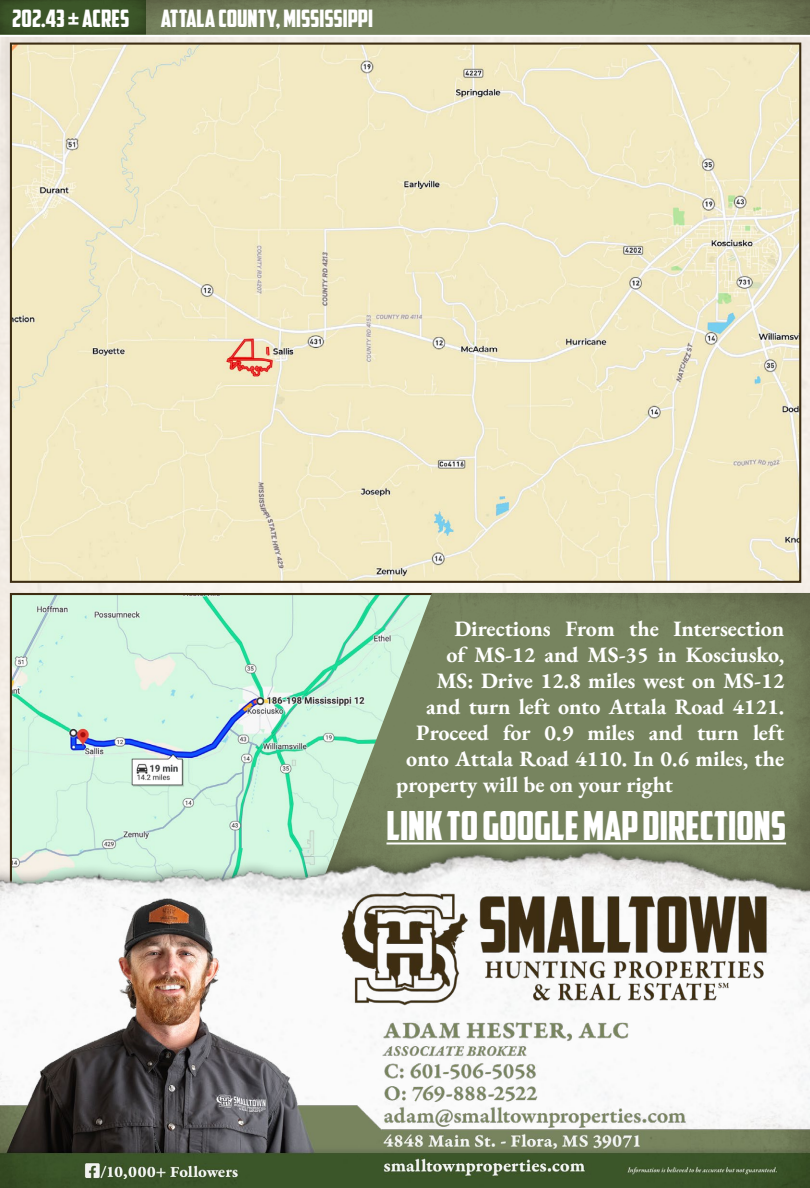
<style>
.page{position:relative;width:810px;height:1188px;background:#fff}
.page>*{position:absolute;margin:0;border:0;box-sizing:border-box;transform-origin:0 0}
.t1{font:40px "American Captain";color:#fff}
.t2{font:24px "American Captain";color:#fff}
.t3{font:22px "EB Garamond";color:#fff}
</style>
<div class="page">
<img style="left:0;top:37px;width:810px;height:764px">
<img style="left:145px;top:0;width:665px;height:35px">
<div style="left:0;top:0;width:145px;height:35px;background:#3c5629"></div>
<img style="left:13px;top:46px;width:785px;height:534px">
<img style="left:13px;top:596px;width:305px;height:205px">
<img style="left:318px;top:593px;width:492px;height:208px">
<img style="left:0;top:801px;width:810px;height:77px">
<img style="left:0;top:878px;width:810px;height:310px">
<p class="t2" style="left:12px;top:4px;width:119px">202.43 ± ACRES</p>
<p class="t2" style="left:161px;top:4px;width:214px">ATTALA COUNTY, MISSISSIPPI</p>
<p class="t3" style="left:454px;top:615px;width:332px">Directions From the Intersection</p>
<p class="t3" style="left:446px;top:641px;width:340px">of MS-12 and MS-35 in Kosciusko,</p>
<p class="t3" style="left:436px;top:667px;width:350px">MS: Drive 12.8 miles west on MS-12</p>
<p class="t3" style="left:426px;top:693px;width:360px">and turn left onto Attala Road 4121.</p>
<p class="t3" style="left:416px;top:719px;width:369px">Proceed for 0.9 miles and turn left</p>
<p class="t3" style="left:406px;top:745px;width:379px">onto Attala Road 4110. In 0.6 miles, the</p>
<p class="t3" style="left:396px;top:771px;width:278px">property will be on your right</p>
<h1 class="t1" style="left:387px;top:801px;width:401px">LINK TO GOOGLE MAP DIRECTIONS</h1>
</div>
